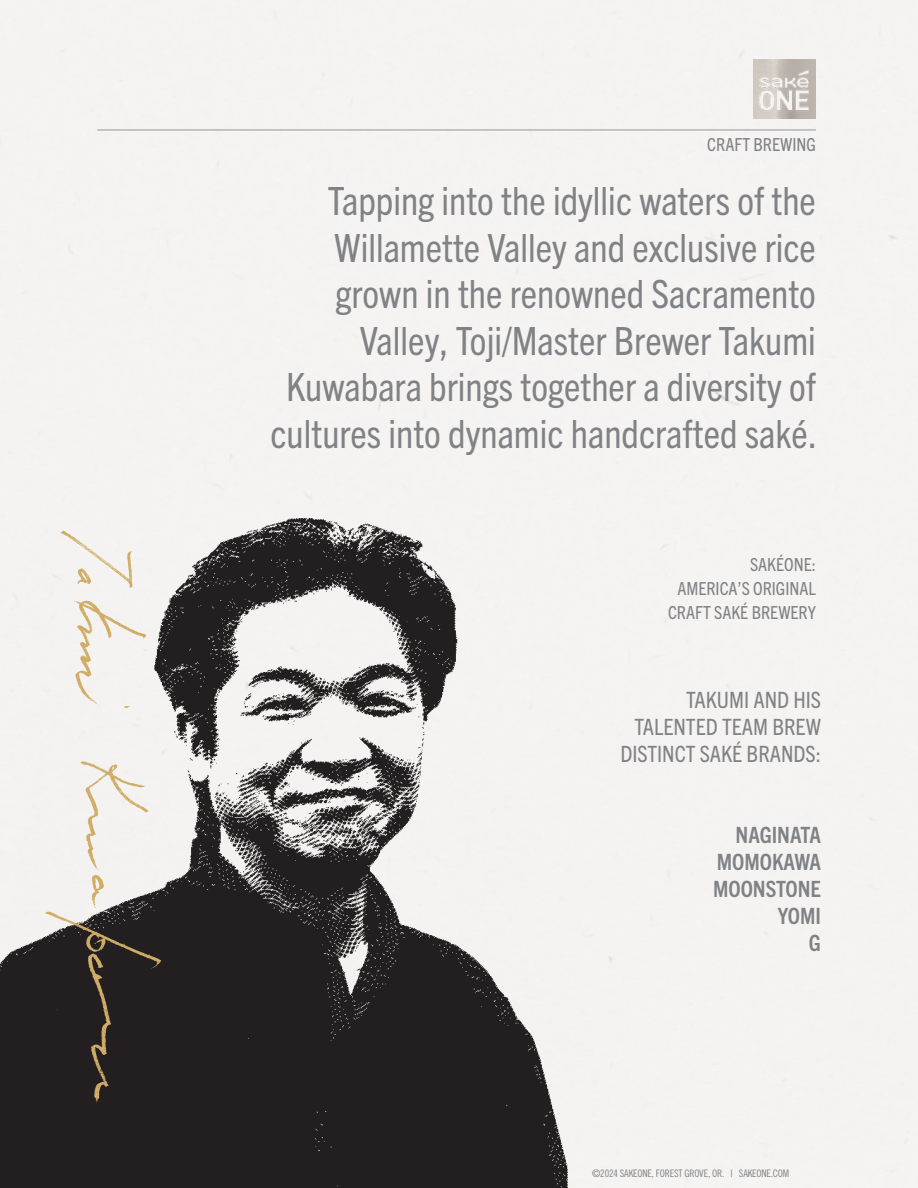
<style>
.page{position:relative;width:918px;height:1188px;background:#fff}
.page>*{position:absolute;margin:0;border:0;box-sizing:border-box;transform-origin:0 0}
.t1{font:condensed 39px/46.5px "Trade Gothic Next LT Pro";color:#808285;text-align:right}
.t2{font:condensed 22.5px/27px "Trade Gothic Next LT Pro";color:#808285;text-align:right}
.t3{font:700 condensed 22.5px "Trade Gothic Next LT Pro";color:#808285}
.t4{font:condensed 18px/24px "Trade Gothic Next LT Pro";color:#808285;text-align:center}
.t5{font:10.35px "Trade Gothic LT Pro Cn 18";letter-spacing:-.02em;color:#808285}
</style>
<div class="page">
<img style="left:0;top:472px;width:592px;height:716px">
<img style="left:40px;top:509px;width:140px;height:607px">
<hr style="left:97px;top:130px;width:719px;height:1px;background:#939598">
<img style="left:754px;top:60px;width:62px;height:59px">
<p class="t4" style="left:707px;top:131px;width:110px">CRAFT BREWING</p>
<p class="t1" style="left:271px;top:175px;width:548px">Tapping into the idyllic waters of the Willamette Valley and exclusive rice grown in the renowned Sacramento Valley, Toji/Master Brewer Takumi Kuwabara brings together a diversity of cultures into dynamic handcrafted saké.</p>
<p class="t4" style="left:750px;top:551px;width:67px">SAKÉONE:</p>
<p class="t4" style="left:668px;top:575px;width:149px">AMERICA’S ORIGINAL<br>CRAFT SAKÉ BREWERY</p>
<p class="t2" style="left:634px;top:685px;width:188px">TAKUMI AND HIS<br>TALENTED TEAM BREW</p>
<p class="t2" style="left:620px;top:739px;width:202px">DISTINCT SAKÉ BRANDS:</p>
<p class="t3" style="left:736px;top:820px;width:87px">NAGINATA</p>
<p class="t3" style="left:717px;top:847px;width:106px">MOMOKAWA</p>
<p class="t3" style="left:713px;top:874px;width:109px">MOONSTONE</p>
<p class="t3" style="left:778px;top:901px;width:45px">YOMI</p>
<p class="t3" style="left:809px;top:928px;width:14px">G</p>
<p class="t5" style="left:592px;top:1167px;width:198px">©2024 SAKEONE, FOREST GROVE, OR. | SAKEONE.COM</p>
</div>
